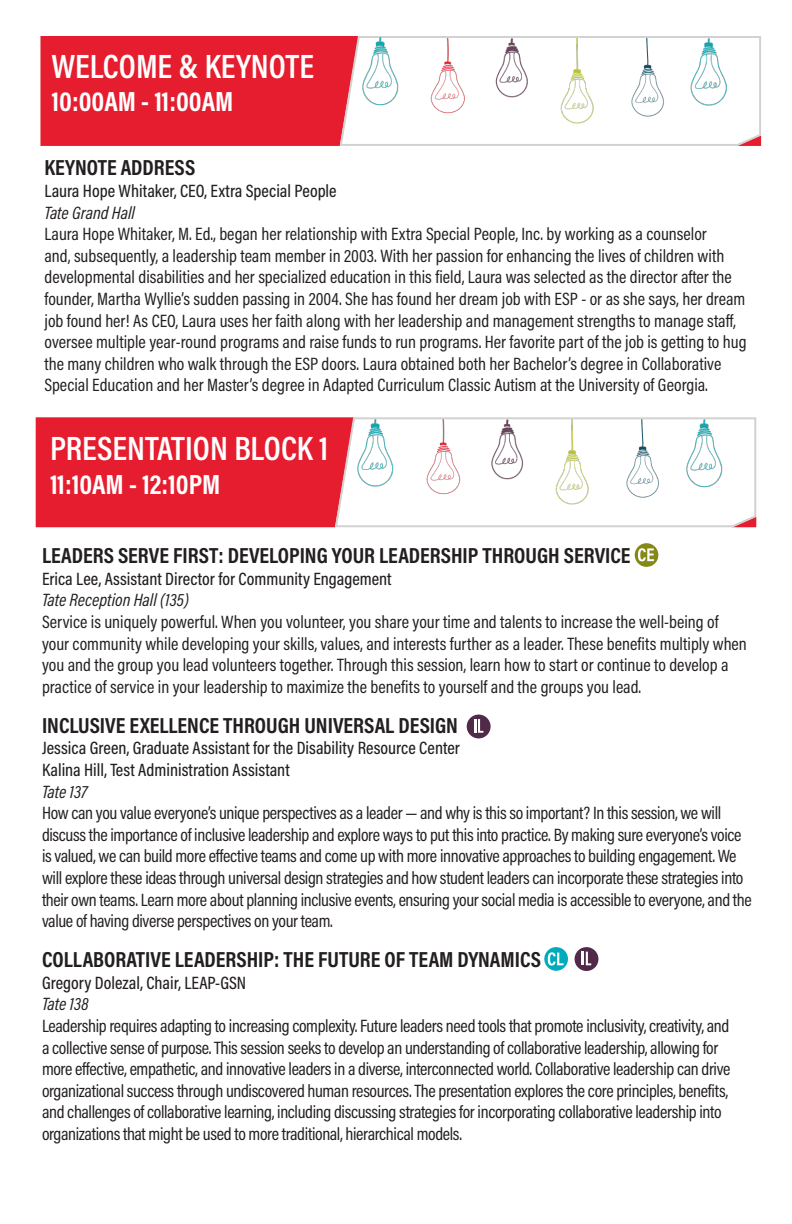
<style>
.page{position:relative;width:792px;height:1224px;background:#fff}
.page>*{position:absolute;margin:0;border:0;box-sizing:border-box;transform-origin:0 0}
.t1{font:600 34px "Acumin Pro Cond";color:#fff}
.t2{font:700 28px "Acumin Pro Cond";color:#fff}
.t3{font:700 22px "Acumin Pro Cond";color:#231f20}
.t4{font:18px/21.6px "Acumin Pro Cond";letter-spacing:-.01em;color:#231f20}
.t5{font:500 18px "Acumin Pro Cond";color:#231f20}
.t6{font:italic 18px "Acumin Pro Cond";color:#231f20}
</style>
<div class="page">
<div style="left:36px;top:417px;width:298px;height:110px;background:#e51d2e"></div>
<svg style="left:334px;top:417px;width:423px;height:111px"></svg>
<img style="left:326px;top:417px;width:99px;height:98px">
<div style="left:40px;top:36px;width:299px;height:110px;background:#e51d2e"></div>
<svg style="left:339px;top:36px;width:423px;height:110px"></svg>
<img style="left:331px;top:36px;width:99px;height:97px">
<svg style="left:544px;top:947px;width:24px;height:24px"></svg>
<svg style="left:548px;top:952px;width:16px;height:14px"></svg>
<div style="left:635px;top:543px;width:23px;height:24px;background:#858919;border-radius:50%"></div>
<svg style="left:638px;top:548px;width:16px;height:13px"></svg>
<div style="left:575px;top:947px;width:23px;height:24px;background:#512a4a;border-radius:50%"></div>
<svg style="left:582px;top:952px;width:9px;height:13px"></svg>
<div style="left:467px;top:715px;width:24px;height:23px;background:#512a4a;border-radius:50%"></div>
<svg style="left:474px;top:719px;width:10px;height:14px"></svg>
<p class="t1" style="left:52px;top:44px;width:264px">WELCOME &amp; KEYNOTE</p>
<p class="t2" style="left:52px;top:83px;width:183px">10:00AM - 11:00AM</p>
<p class="t3" style="left:44px;top:153px;width:152px">KEYNOTE ADDRESS</p>
<p class="t5" style="left:44px;top:179px;width:294px">Laura Hope Whitaker, CEO, Extra Special People</p>
<p class="t6" style="left:44px;top:201px;width:92px">Tate Grand Hall</p>
<p class="t4" style="left:44px;top:223px;width:704px">Laura Hope Whitaker, M. Ed., began her relationship with Extra Special People, Inc. by working as a counselor<br>and, subsequently, a leadership team member in 2003. With her passion for enhancing the lives of children with developmental disabilities and her specialized education in this field, Laura was selected as the director after the founder, Martha Wyllie’s sudden passing in 2004. She has found her dream job with ESP - or as she says, her dream job found her! As CEO, Laura uses her faith along with her leadership and management strengths to manage staff, oversee multiple year-round programs and raise funds to run programs. Her favorite part of the job is getting to hug the many children who walk through the ESP doors. Laura obtained both her Bachelor’s degree in Collaborative Special Education and her Master’s degree in Adapted Curriculum Classic Autism at the University of Georgia.</p>
<p class="t1" style="left:50px;top:426px;width:280px">PRESENTATION BLOCK 1</p>
<p class="t2" style="left:50px;top:466px;width:172px">11:10AM - 12:10PM</p>
<p class="t3" style="left:42px;top:541px;width:590px">LEADERS SERVE FIRST: DEVELOPING YOUR LEADERSHIP THROUGH SERVICE</p>
<p class="t5" style="left:42px;top:567px;width:351px">Erica Lee, Assistant Director for Community Engagement</p>
<p class="t6" style="left:42px;top:589px;width:148px">Tate Reception Hall (135)</p>
<p class="t4" style="left:42px;top:611px;width:706px">Service is uniquely powerful. When you volunteer, you share your time and talents to increase the well-being of your community while developing your skills, values, and interests further as a leader. These benefits multiply when you and the group you lead volunteers together. Through this session, learn how to start or continue to develop a practice of service in your leadership to maximize the benefits to yourself and the groups you lead.</p>
<p class="t3" style="left:42px;top:711px;width:418px">INCLUSIVE EXELLENCE THROUGH UNIVERSAL DESIGN</p>
<p class="t5" style="left:42px;top:737px;width:419px">Jessica Green, Graduate Assistant for the Disability Resource Center</p>
<p class="t5" style="left:42px;top:758px;width:249px">Kalina Hill, Test Administration Assistant</p>
<p class="t6" style="left:42px;top:780px;width:47px">Tate 137</p>
<p class="t4" style="left:42px;top:802px;width:711px">How can you value everyone’s unique perspectives as a leader — and why is this so important? In this session, we will discuss the importance of inclusive leadership and explore ways to put this into practice. By making sure everyone’s voice is valued, we can build more effective teams and come up with more innovative approaches to building engagement. We will explore these ideas through universal design strategies and how student leaders can incorporate these strategies into their own teams. Learn more about planning inclusive events, ensuring your social media is accessible to everyone, and the value of having diverse perspectives on your team.</p>
<p class="t3" style="left:42px;top:945px;width:500px">COLLABORATIVE LEADERSHIP: THE FUTURE OF TEAM DYNAMICS</p>
<p class="t5" style="left:42px;top:971px;width:206px">Gregory Dolezal, Chair, LEAP-GSN</p>
<p class="t6" style="left:42px;top:993px;width:48px">Tate 138</p>
<p class="t4" style="left:42px;top:1015px;width:690px">Leadership requires adapting to increasing complexity. Future leaders need tools that promote inclusivity, creativity, and a collective sense of purpose. This session seeks to develop an understanding of collaborative leadership, allowing for more effective, empathetic, and innovative leaders in a diverse, interconnected world. Collaborative leadership can drive organizational success through undiscovered human resources. The presentation explores the core principles, benefits, and challenges of collaborative learning, including discussing strategies for incorporating collaborative leadership into organizations that might be used to more traditional, hierarchical models.</p>
</div>
